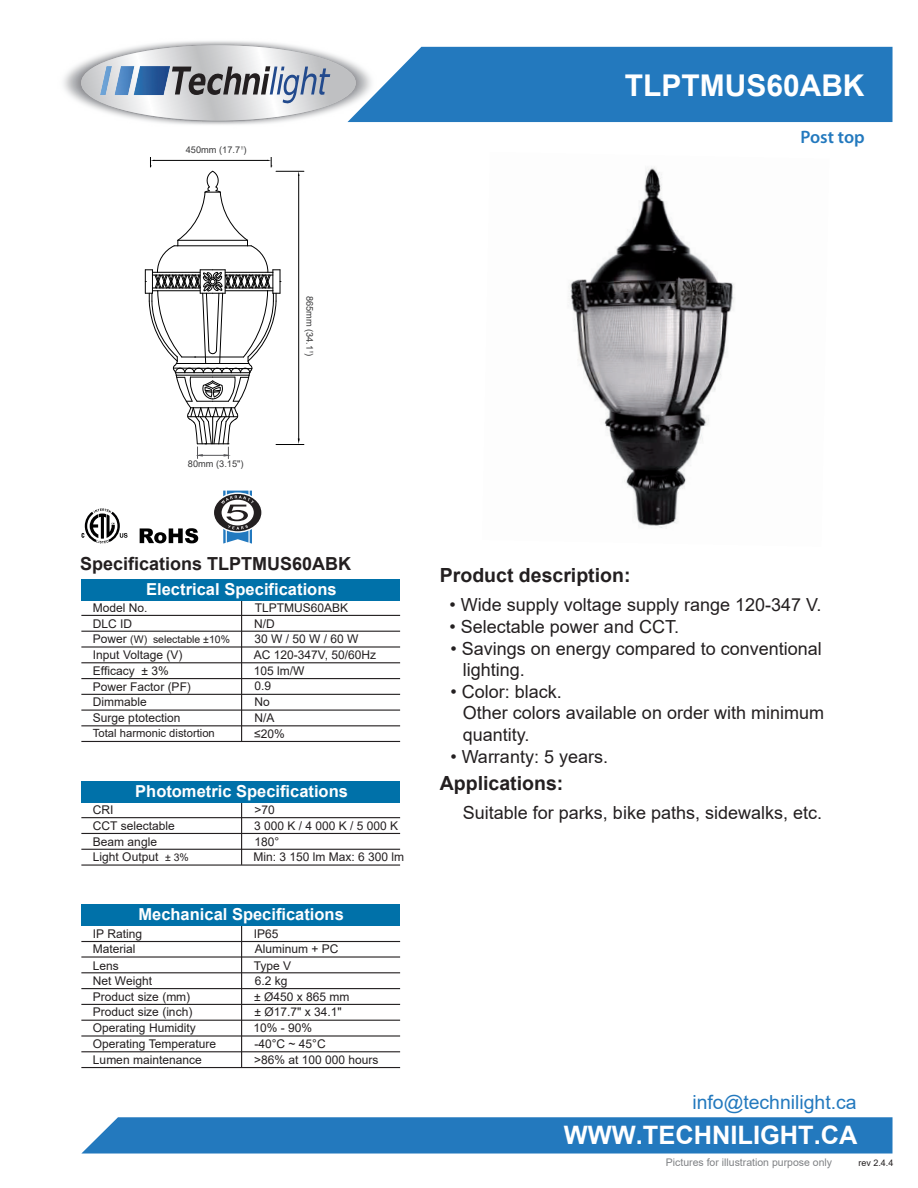
<style>
.page{position:relative;width:918px;height:1188px;background:#fff}
.page>*{position:absolute;margin:0;border:0;box-sizing:border-box;transform-origin:0 0}
.t1{font:700 30px "Arial";color:#fff}
.t2{font:700 25.35px "Arial";color:#fff}
.t3{font:700 19.5px "Arial";color:#231f20}
.t4{font:19.35px "Arial";color:#2379be}
.t5{font:18px/21.6px "Arial";color:#231f20}
.t6{font:700 18px "Arial";color:#231f20}
.t7{font:600 18px "Myriad Pro";color:#2379be}
.t8{font:700 16.5px "Arial";color:#fff}
.t9{font:12px/15.6px "Arial";color:#231f20}
.t10{font:11.25px "Arial";color:#231f20}
.t11{font:10.5px "Arial";color:#808285}
.t12{font:10.5px "Arial";color:#231f20}
.t13{font:9.3px "Arial";color:#39393a}
.t14{font:9px "Arial";color:#231f20}
.s1{font-family:"Adobe Song Std";font-weight:300}
.s2{font-size:12px}
.s3{font-size:10.5px}
</style>
<div class="page">
<svg style="left:81px;top:1117px;width:812px;height:37px;background:#2d7fc1"></svg>
<div style="left:378px;top:47px;width:515px;height:75px;background:#2379be"></div>
<img style="left:63px;top:41px;width:315px;height:84px">
<svg style="left:81px;top:45px;width:275px;height:75px"></svg>
<svg style="left:172px;top:66px;width:158px;height:41px;background:#a8acb4"></svg>
<img style="left:87px;top:61px;width:96px;height:40px">
<svg style="left:81px;top:509px;width:47px;height:34px"></svg>
<svg style="left:140px;top:528px;width:58px;height:15px"></svg>
<hr style="left:241px;top:923px;width:1px;height:145px;background:#231f20">
<hr style="left:81px;top:956px;width:319px;height:2px;background:#231f20">
<hr style="left:81px;top:941px;width:319px;height:1px;background:#231f20">
<hr style="left:81px;top:972px;width:319px;height:1px;background:#231f20">
<hr style="left:81px;top:988px;width:319px;height:1px;background:#231f20">
<hr style="left:81px;top:1004px;width:319px;height:1px;background:#231f20">
<hr style="left:81px;top:1020px;width:319px;height:1px;background:#231f20">
<hr style="left:81px;top:1035px;width:319px;height:2px;background:#231f20">
<hr style="left:81px;top:1051px;width:319px;height:1px;background:#231f20">
<hr style="left:81px;top:1067px;width:319px;height:1px;background:#231f20">
<hr style="left:241px;top:801px;width:1px;height:64px;background:#231f20">
<hr style="left:81px;top:817px;width:319px;height:1px;background:#231f20">
<hr style="left:81px;top:833px;width:319px;height:1px;background:#231f20">
<hr style="left:81px;top:849px;width:319px;height:1px;background:#231f20">
<hr style="left:81px;top:864px;width:319px;height:2px;background:#231f20">
<hr style="left:81px;top:646px;width:319px;height:2px;background:#231f20">
<hr style="left:241px;top:599px;width:1px;height:142px;background:#231f20">
<hr style="left:81px;top:615px;width:319px;height:1px;background:#231f20">
<hr style="left:81px;top:631px;width:319px;height:1px;background:#231f20">
<hr style="left:81px;top:662px;width:319px;height:1px;background:#231f20">
<hr style="left:81px;top:678px;width:319px;height:1px;background:#231f20">
<hr style="left:81px;top:694px;width:319px;height:1px;background:#231f20">
<hr style="left:81px;top:710px;width:319px;height:1px;background:#231f20">
<hr style="left:81px;top:725px;width:319px;height:1px;background:#231f20">
<hr style="left:81px;top:741px;width:319px;height:1px;background:#231f20">
<div style="left:81px;top:905px;width:319px;height:21px;background:#0071a9"></div>
<div style="left:81px;top:781px;width:319px;height:22px;background:#0071a9"></div>
<div style="left:81px;top:579px;width:319px;height:21px;background:#0071a9"></div>
<svg style="left:214px;top:491px;width:48px;height:53px"></svg>
<img style="left:569px;top:167px;width:166px;height:362px">
<svg style="left:145px;top:157px;width:159px;height:302px"></svg>
<p class="t13" style="left:186px;top:144px;width:62px">450mm (17.7<span class="s1">"</span>)</p>
<h1 class="t1" style="left:625px;top:64px;width:241px">TLPTMUS60ABK</h1>
<h3 class="t7" style="left:800px;top:126px;width:66px">Post top</h3>
<p class="t13" style="left:316px;top:296px;width:62px;rotate:90deg">865mm (34.1<span class="s1">"</span>)</p>
<p class="t13" style="left:188px;top:458px;width:57px">80mm (3.15")</p>
<h3 class="t6" style="left:80px;top:551px;width:273px">Specifications TLPTMUS60ABK</h3>
<h3 class="t8" style="left:146px;top:577px;width:192px">Electrical Specifications</h3>
<p class="t9" style="left:93px;top:600px;width:56px">Model No.<br>DLC ID</p>
<p class="t12" style="left:93px;top:632px;width:139px"><span class="s2">Power</span> (W) selectable ±10%</p>
<p class="t9" style="left:93px;top:647px;width:91px">Input Voltage (V)</p>
<p class="t9" style="left:93px;top:663px;width:100px">Efficacy ± 3%<br>Power Factor (PF)</p>
<p class="t9" style="left:255px;top:600px;width:95px">TLPTMUS60ABK</p>
<p class="t9" style="left:254px;top:631px;width:106px">30 W / 50 W / 60 W</p>
<p class="t9" style="left:254px;top:663px;width:52px">105 lm/W</p>
<p class="t9" style="left:254px;top:615px;width:22px">N/D</p>
<p class="t9" style="left:254px;top:647px;width:124px">AC 120-347V, 50/60Hz</p>
<p class="t9" style="left:254px;top:678px;width:18px">0.9</p>
<p class="t9" style="left:93px;top:694px;width:55px">Dimmable</p>
<p class="t9" style="left:254px;top:694px;width:17px">No</p>
<p class="t9" style="left:93px;top:710px;width:89px">Surge ptotection</p>
<p class="t9" style="left:254px;top:710px;width:22px">N/A</p>
<p class="t10" style="left:93px;top:725px;width:123px">Total harmonic distortion</p>
<p class="t9" style="left:254px;top:726px;width:32px">≤20%</p>
<h3 class="t8" style="left:135px;top:779px;width:214px">Photometric Specifications</h3>
<p class="t9" style="left:93px;top:802px;width:97px">CRI<br>CCT selectable<br>Beam angle<br>Light Output <span class="s3">± 3%</span></p>
<p class="t9" style="left:254px;top:802px;width:22px">&gt;70</p>
<p class="t9" style="left:253px;top:818px;width:152px">3 000 K / 4 000 K / 5 000 K<br>180°<br>Min: 3 150 lm Max: 6 300 lm</p>
<h3 class="t8" style="left:138px;top:903px;width:207px">Mechanical Specifications</h3>
<p class="t9" style="left:93px;top:926px;width:99px">IP Rating<br>Material<br>Lens<br>Net Weight<br>Product size (mm)</p>
<p class="t9" style="left:254px;top:926px;width:97px">IP65<br>Aluminum + PC<br>Type V<br>6.2 kg<br>± Ø450 x 865 mm</p>
<p class="t9" style="left:93px;top:1004px;width:101px">Product size (inch)</p>
<p class="t9" style="left:254px;top:1004px;width:89px">± Ø17.7" x 34.1"</p>
<p class="t9" style="left:93px;top:1020px;width:125px">Operating Humidity<br>Operating Temperature</p>
<p class="t9" style="left:253px;top:1020px;width:74px">10% - 90% -40°C ~ 45°C</p>
<p class="t9" style="left:93px;top:1052px;width:110px">Lumen maintenance</p>
<p class="t9" style="left:254px;top:1052px;width:126px">&gt;86% at 100 000 hours</p>
<h3 class="t3" style="left:440px;top:562px;width:192px">Product description:</h3>
<h3 class="t5" style="left:450px;top:594px;width:373px">• Wide supply voltage supply range 120-347 V.</h3>
<h3 class="t5" style="left:450px;top:616px;width:231px">• Selectable power and CCT.</h3>
<h3 class="t5" style="left:463px;top:637px;width:360px;text-indent:-13px">• Savings on energy compared to conventional lighting.</h3>
<h3 class="t5" style="left:463px;top:681px;width:363px;text-indent:-13px">• Color: black.<br>Other colors available on order with minimum quantity.</h3>
<h3 class="t5" style="left:450px;top:745px;width:159px">• Warranty: 5 years.</h3>
<h3 class="t3" style="left:440px;top:769px;width:125px">Applications:</h3>
<h3 class="t5" style="left:463px;top:801px;width:361px">Suitable for parks, bike paths, sidewalks, etc.</h3>
<h3 class="t4" style="left:692px;top:1089px;width:166px">info@technilight.ca</h3>
<h2 class="t2" style="left:564px;top:1118px;width:295px">WWW.TECHNILIGHT.CA</h2>
<p class="t11" style="left:666px;top:1155px;width:168px">Pictures for illustration purpose only</p>
<p class="t14" style="left:858px;top:1157px;width:37px">rev 2.4.4</p>
</div>
